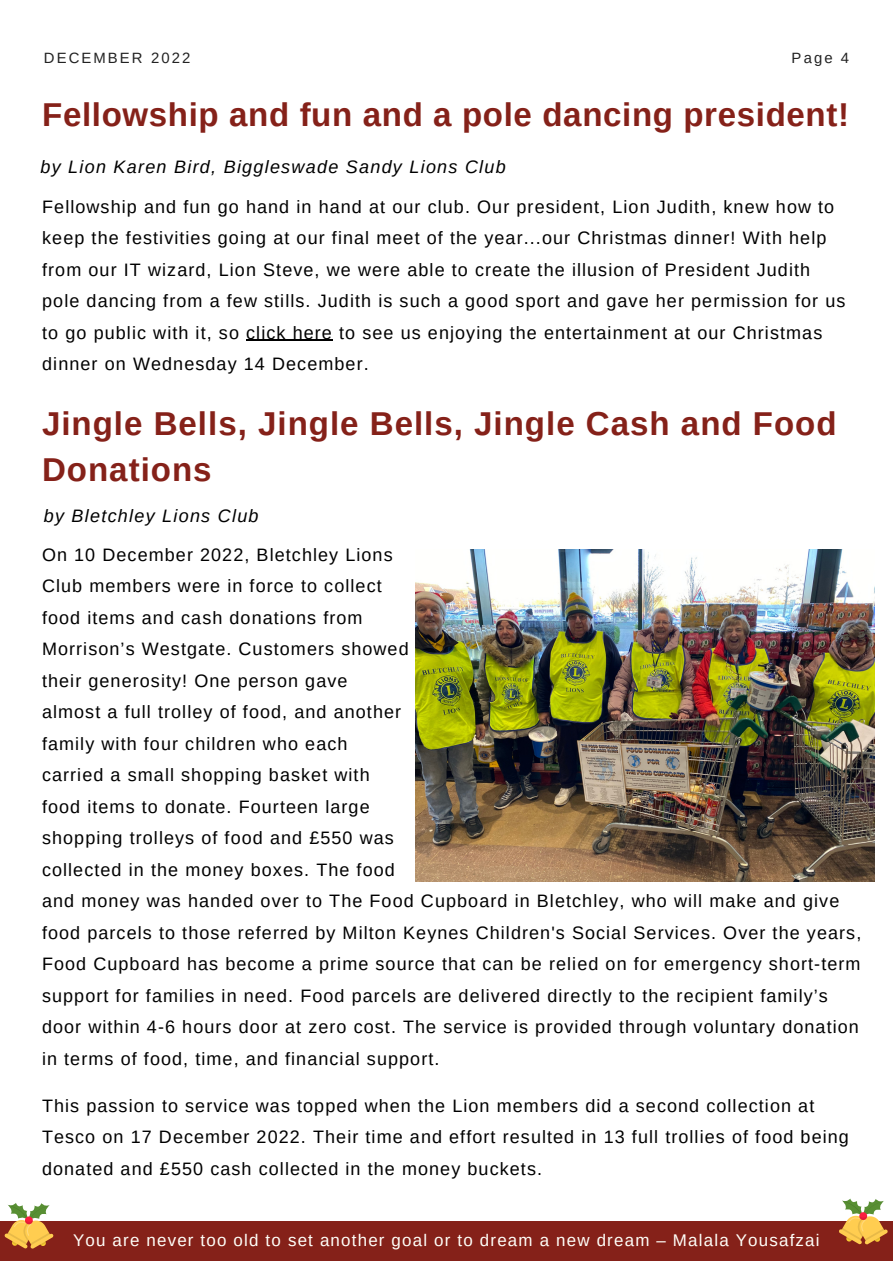
<style>
.page{position:relative;width:893px;height:1264px;background:#fff}
.page>*{position:absolute;margin:0;border:0;box-sizing:border-box;transform-origin:0 0}
.t1{font:700 33px/46px "Arimo";letter-spacing:.03em;color:#852119}
.t2{font:18px/31.5px "Arimo";letter-spacing:.06em;color:#000}
.t3{font:italic 18px "Arimo";letter-spacing:.07em;color:#000}
.t4{font:16.95px "Arimo";letter-spacing:.07em;color:#fffff9}
.t5{font:14.85px "Arimo";letter-spacing:.14em;color:#222}
</style>
<div class="page">
<div style="left:0;top:1221px;width:892px;height:39px;background:#852119"></div>
<hr style="left:246px;top:340px;width:87px;height:1px;background:#000">
<img style="left:416px;top:549px;width:458px;height:332px">
<svg style="left:839px;top:1198px;width:48px;height:46px"></svg>
<svg style="left:4px;top:1203px;width:50px;height:45px"></svg>
<p class="t5" style="left:44px;top:50px;width:148px">DECEMBER 2022</p>
<p class="t5" style="left:791px;top:50px;width:59px">Page 4</p>
<h1 class="t1" style="left:42px;top:91px;width:808px">Fellowship and fun and a pole dancing president!</h1>
<p class="t3" style="left:40px;top:156px;width:467px">by Lion Karen Bird, Biggleswade Sandy Lions Club</p>
<p class="t2" style="left:42px;top:191px;width:804px">Fellowship and fun go hand in hand at our club. Our president, Lion Judith, knew how to keep the festivities going at our final meet of the year...our Christmas dinner! With help from our IT wizard, Lion Steve, we were able to create the illusion of President Judith pole dancing from a few stills. Judith is such a good sport and gave her permission for us to go public with it, so click here to see us enjoying the entertainment at our Christmas dinner on Wednesday 14 December.</p>
<h1 class="t1" style="left:42px;top:400px;width:796px">Jingle Bells, Jingle Bells, Jingle Cash and Food<br>Donations</h1>
<p class="t3" style="left:44px;top:505px;width:216px">by Bletchley Lions Club</p>
<p class="t2" style="left:42px;top:539px;width:820px">On 10 December 2022, Bletchley Lions<br>Club members were in force to collect<br>food items and cash donations from<br>Morrison’s Westgate. Customers showed<br>their generosity! One person gave<br>almost a full trolley of food, and another<br>family with four children who each<br>carried a small shopping basket with<br>food items to donate. Fourteen large<br>shopping trolleys of food and £550 was<br>collected in the money boxes. The food<br>and money was handed over to The Food Cupboard in Bletchley, who will make and give food parcels to those referred by Milton Keynes Children's Social Services. Over the years, Food Cupboard has become a prime source that can be relied on for emergency short-term support for families in need. Food parcels are delivered directly to the recipient family’s door within 4-6 hours door at zero cost. The service is provided through voluntary donation in terms of food, time, and financial support.</p>
<p class="t2" style="left:42px;top:1089px;width:808px">This passion to service was topped when the Lion members did a second collection at<br>Tesco on 17 December 2022. Their time and effort resulted in 13 full trollies of food being donated and £550 cash collected in the money buckets.</p>
<p class="t4" style="left:73px;top:1230px;width:748px">You are never too old to set another goal or to dream a new dream – Malala Yousafzai</p>
</div>
